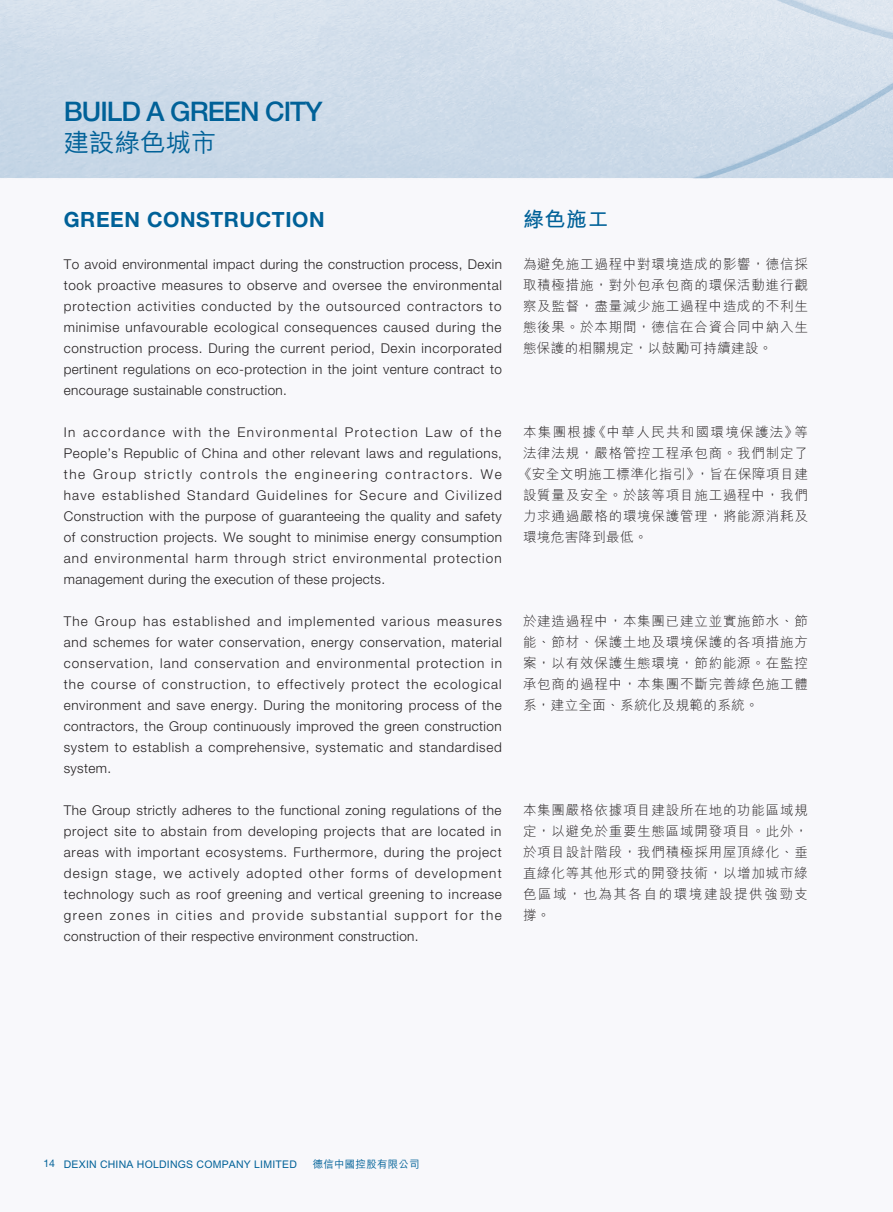
<style>
.page{position:relative;width:893px;height:1212px;background:#fff}
.page>*{position:absolute;margin:0;border:0;box-sizing:border-box;transform-origin:0 0}
.t1{font:500 27px "Helvetica Neue LT Std";letter-spacing:-.035em;color:#006198}
.t2{font:500 25.5px "M Hei HK";color:#006198}
.t3{font:700 21px "Helvetica Neue LT Std";letter-spacing:.03em;color:#006198}
.t4{font:700 21px "M Hei HK";color:#006198}
.t5{font:300 13.5px/21px "Helvetica Neue LT Std";letter-spacing:.03em;color:#231f20;text-align:justify}
.t6{font:300 13.5px/21px "M Hei HK";letter-spacing:.06em;color:#231f20;text-align:justify}
.t7{font:300 13.5px "M Hei HK";letter-spacing:.1em;color:#231f20}
.t8{font:300 13.5px "M Hei HK";letter-spacing:.03em;color:#231f20}
.t9{font:500 10.5px "M Hei HK";letter-spacing:.02em;color:#006198}
.s1{font-family:"Helvetica Neue LT Std";font-weight:400}
</style>
<div class="page">
<img style="left:0;top:0;width:893px;height:180px">
<h1 class="t1" style="left:64px;top:95px;width:260px">BUILD A GREEN CITY</h1>
<h2 class="t2" style="left:64px;top:124px;width:154px">建設綠色城市</h2>
<h3 class="t3" style="left:64px;top:207px;width:262px">GREEN CONSTRUCTION</h3>
<p class="t5" style="left:64px;top:254px;width:440px">To avoid environmental impact during the construction process, Dexin took proactive measures to observe and oversee the environmental protection activities conducted by the outsourced contractors to minimise unfavourable ecological consequences caused during the construction process. During the current period, Dexin incorporated pertinent regulations on eco-protection in the joint venture contract to encourage sustainable construction.</p>
<p class="t5" style="left:64px;top:422px;width:440px">In accordance with the Environmental Protection Law of the People’s Republic of China and other relevant laws and regulations, the Group strictly controls the engineering contractors. We have established Standard Guidelines for Secure and Civilized Construction with the purpose of guaranteeing the quality and safety of construction projects. We sought to minimise energy consumption and environmental harm through strict environmental protection management during the execution of these projects.</p>
<p class="t5" style="left:64px;top:611px;width:440px">The Group has established and implemented various measures and schemes for water conservation, energy conservation, material conservation, land conservation and environmental protection in the course of construction, to effectively protect the ecological environment and save energy. During the monitoring process of the contractors, the Group continuously improved the green construction system to establish a comprehensive, systematic and standardised system.</p>
<p class="t5" style="left:64px;top:800px;width:440px">The Group strictly adheres to the functional zoning regulations of the project site to abstain from developing projects that are located in areas with important ecosystems. Furthermore, during the project design stage, we actively adopted other forms of development technology such as roof greening and vertical greening to increase green zones in cities and provide substantial support for the construction of their respective environment construction.</p>
<h3 class="t4" style="left:523px;top:204px;width:87px">綠色施工</h3>
<p class="t6" style="left:523px;top:253px;width:286px">為避免施工過程中對環境造成的影響，德信採取積極措施，對外包承包商的環保活動進行觀察及監督，盡量減少施工過程中造成的不利生態後果。於本期間，德信在合資合同中納入生態保護的相關規定，以鼓勵可持續建設。</p>
<p class="t7" style="left:523px;top:423px;width:286px">本集團根據《中華人民共和國環境保護法》等</p>
<p class="t6" style="left:523px;top:442px;width:286px">法律法規，嚴格管控工程承包商。我們制定了</p>
<p class="t6" style="left:518px;top:463px;width:291px">《安全文明施工標準化指引》，旨在保障項目建</p>
<p class="t6" style="left:523px;top:484px;width:286px">設質量及安全。於該等項目施工過程中，我們</p>
<p class="t6" style="left:523px;top:505px;width:286px">力求通過嚴格的環境保護管理，將能源消耗及</p>
<p class="t8" style="left:523px;top:528px;width:126px">環境危害降到最低。</p>
<p class="t6" style="left:523px;top:610px;width:286px">於建造過程中，本集團已建立並實施節水、節能、節材、保護土地及環境保護的各項措施方案，以有效保護生態環境，節約能源。在監控承包商的過程中，本集團不斷完善綠色施工體系，建立全面、系統化及規範的系統。</p>
<p class="t6" style="left:523px;top:799px;width:286px">本集團嚴格依據項目建設所在地的功能區域規定，以避免於重要生態區域開發項目。此外，於項目設計階段，我們積極採用屋頂綠化、垂直綠化等其他形式的開發技術，以增加城市綠色區域，也為其各自的環境建設提供強勁支撐。</p>
<p class="t9" style="left:43px;top:1156px;width:255px"><span class="s1">14</span> DEXIN CHINA HOLDINGS COMPANY LIMITED</p>
<p class="t9" style="left:313px;top:1156px;width:108px">德信中國控股有限公司</p>
</div>
